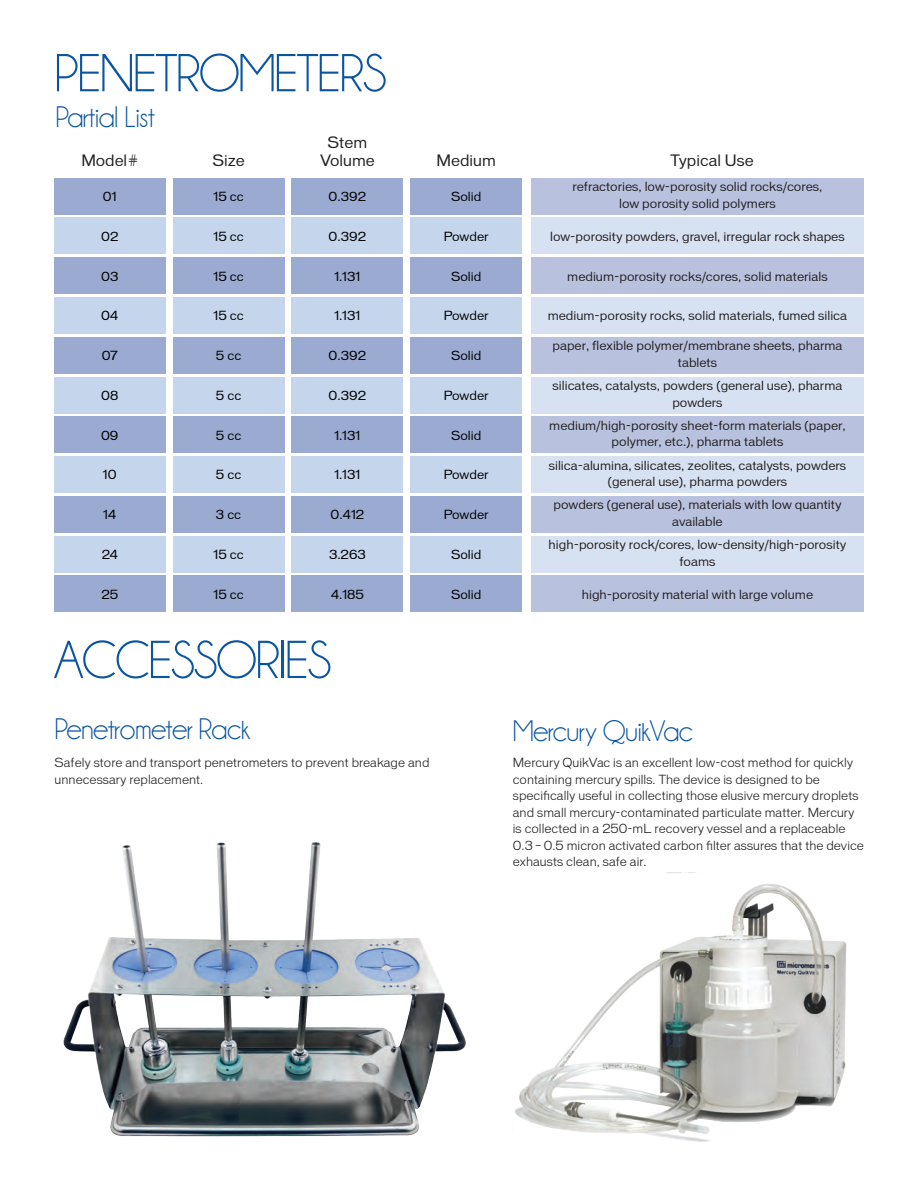
<style>
.page{position:relative;width:918px;height:1188px;background:#fff}
.page>*{position:absolute;margin:0;border:0;box-sizing:border-box;transform-origin:0 0}
.t1{font:54px "Champagne&Limousines";letter-spacing:-.04em;color:#0a54a0}
.t2{font:30px "Champagne&Limousines";letter-spacing:-.025em;color:#0a54a0}
.t3{font:15px/18px "Vonnes";color:#231f20;text-align:center}
.t4{font:12px/16.5px "Vonnes";color:#231f20;text-align:center}
.t5{font:100 12px/16.5px "Vonnes";letter-spacing:.005em;color:#231f20}
.t6{font:12px "Vonnes";color:#000}
</style>
<div class="page">
<img style="left:63px;top:842px;width:403px;height:295px">
<img style="left:515px;top:873px;width:332px;height:269px">
<div style="left:531px;top:178px;width:333px;height:36px;background:#b8c2de"></div>
<div style="left:531px;top:218px;width:333px;height:36px;background:#d6e1f1"></div>
<div style="left:531px;top:257px;width:333px;height:37px;background:#b8c2de"></div>
<div style="left:531px;top:297px;width:333px;height:37px;background:#d6e1f1"></div>
<div style="left:531px;top:337px;width:333px;height:37px;background:#b8c2de"></div>
<div style="left:531px;top:377px;width:333px;height:36px;background:#d6e1f1"></div>
<div style="left:531px;top:416px;width:333px;height:37px;background:#b8c2de"></div>
<div style="left:531px;top:456px;width:333px;height:37px;background:#d6e1f1"></div>
<div style="left:531px;top:496px;width:333px;height:37px;background:#b8c2de"></div>
<div style="left:531px;top:536px;width:333px;height:36px;background:#d6e1f1"></div>
<div style="left:531px;top:576px;width:333px;height:36px;background:#b8c2de"></div>
<div style="left:54px;top:178px;width:112px;height:36px;background:#9baad1"></div>
<div style="left:54px;top:218px;width:112px;height:36px;background:#c5d5eb"></div>
<div style="left:54px;top:257px;width:112px;height:37px;background:#9baad1"></div>
<div style="left:54px;top:297px;width:112px;height:37px;background:#c5d5eb"></div>
<div style="left:54px;top:337px;width:112px;height:37px;background:#9baad1"></div>
<div style="left:54px;top:377px;width:112px;height:36px;background:#c5d5eb"></div>
<div style="left:54px;top:416px;width:112px;height:37px;background:#9baad1"></div>
<div style="left:54px;top:456px;width:112px;height:37px;background:#c5d5eb"></div>
<div style="left:54px;top:496px;width:112px;height:37px;background:#9baad1"></div>
<div style="left:54px;top:536px;width:112px;height:36px;background:#c5d5eb"></div>
<div style="left:54px;top:576px;width:112px;height:36px;background:#9baad1"></div>
<div style="left:173px;top:178px;width:111px;height:36px;background:#9baad1"></div>
<div style="left:173px;top:218px;width:111px;height:36px;background:#c5d5eb"></div>
<div style="left:173px;top:257px;width:111px;height:37px;background:#9baad1"></div>
<div style="left:173px;top:297px;width:111px;height:37px;background:#c5d5eb"></div>
<div style="left:173px;top:337px;width:111px;height:37px;background:#9baad1"></div>
<div style="left:173px;top:377px;width:111px;height:36px;background:#c5d5eb"></div>
<div style="left:173px;top:416px;width:111px;height:37px;background:#9baad1"></div>
<div style="left:173px;top:456px;width:111px;height:37px;background:#c5d5eb"></div>
<div style="left:173px;top:496px;width:111px;height:37px;background:#9baad1"></div>
<div style="left:173px;top:536px;width:111px;height:36px;background:#c5d5eb"></div>
<div style="left:173px;top:576px;width:111px;height:36px;background:#9baad1"></div>
<div style="left:292px;top:178px;width:111px;height:36px;background:#9baad1"></div>
<div style="left:292px;top:218px;width:111px;height:36px;background:#c5d5eb"></div>
<div style="left:292px;top:257px;width:111px;height:37px;background:#9baad1"></div>
<div style="left:292px;top:297px;width:111px;height:37px;background:#c5d5eb"></div>
<div style="left:292px;top:337px;width:111px;height:37px;background:#9baad1"></div>
<div style="left:292px;top:377px;width:111px;height:36px;background:#c5d5eb"></div>
<div style="left:292px;top:416px;width:111px;height:37px;background:#9baad1"></div>
<div style="left:292px;top:456px;width:111px;height:37px;background:#c5d5eb"></div>
<div style="left:292px;top:496px;width:111px;height:37px;background:#9baad1"></div>
<div style="left:292px;top:536px;width:111px;height:36px;background:#c5d5eb"></div>
<div style="left:292px;top:576px;width:111px;height:36px;background:#9baad1"></div>
<div style="left:410px;top:178px;width:112px;height:36px;background:#9baad1"></div>
<div style="left:410px;top:218px;width:112px;height:36px;background:#c5d5eb"></div>
<div style="left:410px;top:257px;width:112px;height:37px;background:#9baad1"></div>
<div style="left:410px;top:297px;width:112px;height:37px;background:#c5d5eb"></div>
<div style="left:410px;top:337px;width:112px;height:37px;background:#9baad1"></div>
<div style="left:410px;top:377px;width:112px;height:36px;background:#c5d5eb"></div>
<div style="left:410px;top:416px;width:112px;height:37px;background:#9baad1"></div>
<div style="left:410px;top:456px;width:112px;height:37px;background:#c5d5eb"></div>
<div style="left:410px;top:496px;width:112px;height:37px;background:#9baad1"></div>
<div style="left:410px;top:536px;width:112px;height:36px;background:#c5d5eb"></div>
<div style="left:410px;top:576px;width:112px;height:36px;background:#9baad1"></div>
<h1 class="t1" style="left:54px;top:46px;width:332px">PENETROMETERS</h1>
<h2 class="t2" style="left:55px;top:101px;width:101px">Partial List</h2>
<p class="t3" style="left:81px;top:152px;width:58px">Model#</p>
<p class="t3" style="left:212px;top:152px;width:34px">Size</p>
<p class="t6" style="left:103px;top:189px;width:15px">01</p>
<p class="t6" style="left:101px;top:229px;width:19px">02</p>
<p class="t6" style="left:101px;top:269px;width:19px">03</p>
<p class="t6" style="left:101px;top:309px;width:19px">04</p>
<p class="t6" style="left:102px;top:349px;width:18px">07</p>
<p class="t6" style="left:101px;top:388px;width:19px">08</p>
<p class="t6" style="left:101px;top:428px;width:19px">09</p>
<p class="t6" style="left:103px;top:468px;width:15px">10</p>
<p class="t6" style="left:103px;top:508px;width:15px">14</p>
<p class="t6" style="left:102px;top:547px;width:18px">24</p>
<p class="t6" style="left:101px;top:587px;width:18px">25</p>
<p class="t6" style="left:214px;top:189px;width:32px">15 cc</p>
<p class="t6" style="left:214px;top:229px;width:32px">15 cc</p>
<p class="t6" style="left:214px;top:269px;width:32px">15 cc</p>
<p class="t6" style="left:214px;top:309px;width:32px">15 cc</p>
<p class="t6" style="left:216px;top:349px;width:27px">5 cc</p>
<p class="t6" style="left:216px;top:388px;width:27px">5 cc</p>
<p class="t6" style="left:216px;top:428px;width:27px">5 cc</p>
<p class="t6" style="left:216px;top:468px;width:27px">5 cc</p>
<p class="t6" style="left:216px;top:508px;width:27px">3 cc</p>
<p class="t6" style="left:214px;top:547px;width:32px">15 cc</p>
<p class="t6" style="left:214px;top:587px;width:32px">15 cc</p>
<p class="t3" style="left:320px;top:134px;width:56px">Stem<br>Volume</p>
<p class="t6" style="left:329px;top:190px;width:39px">0.392</p>
<p class="t6" style="left:329px;top:229px;width:39px">0.392</p>
<p class="t6" style="left:334px;top:269px;width:28px">1.131</p>
<p class="t6" style="left:334px;top:309px;width:28px">1.131</p>
<p class="t6" style="left:329px;top:349px;width:39px">0.392</p>
<p class="t6" style="left:329px;top:388px;width:39px">0.392</p>
<p class="t6" style="left:334px;top:428px;width:28px">1.131</p>
<p class="t6" style="left:334px;top:468px;width:28px">1.131</p>
<p class="t6" style="left:330px;top:508px;width:35px">0.412</p>
<p class="t6" style="left:329px;top:547px;width:38px">3.263</p>
<p class="t6" style="left:331px;top:587px;width:35px">4.185</p>
<p class="t3" style="left:437px;top:152px;width:61px">Medium</p>
<p class="t6" style="left:451px;top:190px;width:32px">Solid</p>
<p class="t6" style="left:444px;top:229px;width:46px">Powder</p>
<p class="t6" style="left:451px;top:269px;width:32px">Solid</p>
<p class="t6" style="left:444px;top:309px;width:46px">Powder</p>
<p class="t6" style="left:451px;top:349px;width:32px">Solid</p>
<p class="t6" style="left:444px;top:388px;width:46px">Powder</p>
<p class="t6" style="left:451px;top:428px;width:32px">Solid</p>
<p class="t6" style="left:444px;top:468px;width:46px">Powder</p>
<p class="t6" style="left:444px;top:508px;width:46px">Powder</p>
<p class="t6" style="left:451px;top:547px;width:32px">Solid</p>
<p class="t6" style="left:451px;top:587px;width:32px">Solid</p>
<h1 class="t1" style="left:54px;top:633px;width:185px">Accessorie</h1>
<h1 class="t1" style="left:307px;top:633px;width:26px">s</h1>
<h2 class="t2" style="left:55px;top:714px;width:197px">Penetrometer Rack</h2>
<p class="t5" style="left:55px;top:754px;width:376px">Safely store and transport penetrometers to prevent breakage and unnecessary replacement.</p>
<p class="t3" style="left:670px;top:152px;width:85px">Typical Use</p>
<p class="t4" style="left:572px;top:179px;width:252px">refractories, low-porosity solid rocks/cores, low porosity solid polymers</p>
<p class="t4" style="left:550px;top:228px;width:296px">low-porosity powders, gravel, irregular rock shapes</p>
<p class="t4" style="left:567px;top:268px;width:262px">medium-porosity rocks/cores, solid materials</p>
<p class="t4" style="left:548px;top:308px;width:301px">medium-porosity rocks, solid materials, fumed silica</p>
<p class="t4" style="left:552px;top:338px;width:292px">paper, flexible polymer/membrane sheets, pharma tablets</p>
<p class="t4" style="left:553px;top:377px;width:291px">silicates, catalysts, powders (general use), pharma powders</p>
<p class="t4" style="left:549px;top:417px;width:298px">medium/high-porosity sheet-form materials (paper, polymer, etc.), pharma tablets</p>
<p class="t4" style="left:549px;top:457px;width:299px">silica-alumina, silicates, zeolites, catalysts, powders (general use), pharma powders</p>
<p class="t4" style="left:554px;top:497px;width:289px">powders (general use), materials with low quantity available</p>
<p class="t4" style="left:549px;top:536px;width:299px">high-porosity rock/cores, low-density/high-porosity foams</p>
<p class="t4" style="left:582px;top:586px;width:233px">high-porosity material with large volume</p>
<h2 class="t2" style="left:513px;top:716px;width:182px">Mercury QuikVac</h2>
<p class="t5" style="left:513px;top:754px;width:353px">Mercury QuikVac is an excellent low-cost method for quickly containing mercury spills. The device is designed to be specifically useful in collecting those elusive mercury droplets and small mercury-contaminated particulate matter. Mercury is collected in a 250-mL recovery vessel and a replaceable 0.3 – 0.5 micron activated carbon filter assures that the device exhausts clean, safe air.</p>
</div>
